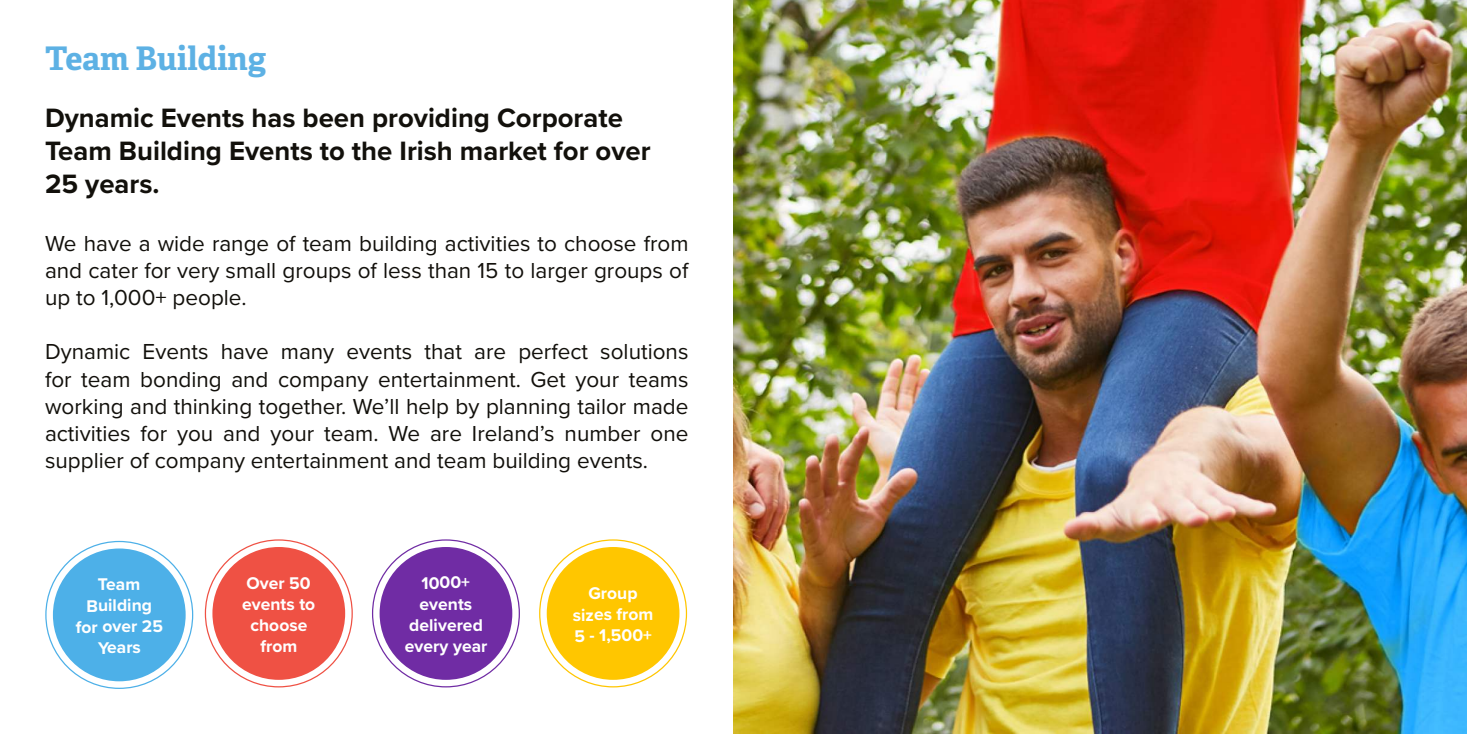
<style>
.page{position:relative;width:1467px;height:734px;background:#fff}
.page>*{position:absolute;margin:0;border:0;box-sizing:border-box;transform-origin:0 0}
.t1{font:700 32.5px "Adelle";color:#5db1e4}
.t2{font:700 27.5px/33px "Proxima Nova";color:#12100b}
.t3{font:22.5px/27px "Proxima Nova";color:#12100b;text-align:justify}
.t4{font:700 17.5px/21px "Proxima Nova";letter-spacing:-.005em;color:#fff;text-align:center}
</style>
<div class="page">
<div style="left:53px;top:548px;width:133px;height:133px;background:#4db0e8;border-radius:50%"></div>
<div style="left:212px;top:547px;width:133px;height:132px;background:#ef5144;border-radius:50%"></div>
<div style="left:380px;top:547px;width:132px;height:132px;background:#702ca4;border-radius:50%"></div>
<div style="left:547px;top:547px;width:132px;height:132px;background:#ffc600;border-radius:50%"></div>
<img style="left:733px;top:0;width:734px;height:733px">
<h1 class="t1" style="left:45px;top:44px;width:223px">Team Building</h1>
<p class="t2" style="left:45px;top:103px;width:607px">Dynamic Events has been providing Corporate<br>Team Building Events to the Irish market for over<br>25 years.</p>
<p class="t3" style="left:45px;top:231px;width:645px">We have a wide range of team building activities to choose from and cater for very small groups of less than 15 to larger groups of up to 1,000+ people.</p>
<p class="t3" style="left:45px;top:339px;width:645px">Dynamic Events have many events that are perfect solutions for team bonding and company entertainment. Get your teams working and thinking together. We’ll help by planning tailor made activities for you and your team. We are Ireland’s number one supplier of company entertainment and team building events.</p>
<p class="t4" style="left:76px;top:575px;width:89px">Team<br>Building for over 25<br>Years</p>
<p class="t4" style="left:242px;top:573px;width:75px">Over 50 events to choose from</p>
<p class="t4" style="left:405px;top:573px;width:84px">1000+ events delivered every year</p>
<p class="t4" style="left:573px;top:584px;width:82px">Group sizes from<br>5 - 1,500+</p>
</div>
